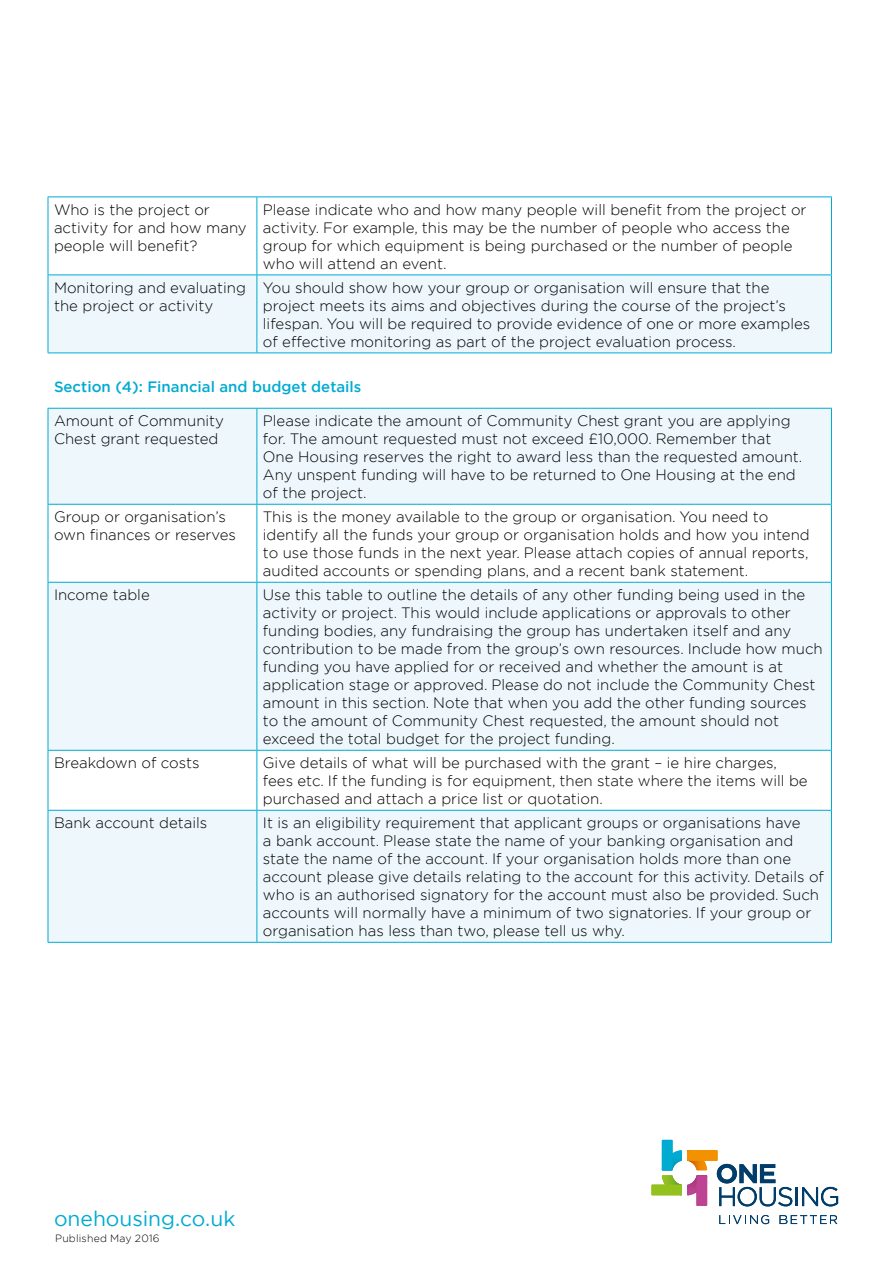
<style>
.page{position:relative;width:893px;height:1263px;background:#fff}
.page>*{position:absolute;margin:0;border:0;box-sizing:border-box;transform-origin:0 0}
.t1{font:21px "Gotham";color:#00abd2}
.t2{font:300 15px/18px "Gotham";color:#000}
.t3{font:500 15px "Gotham";color:#00abd2}
.t4{font:300 10.5px "Gotham";letter-spacing:.02em;color:#000}
</style>
<div class="page">
<svg style="left:49px;top:409px;width:782px;height:533px;fill:#eef8fc"></svg>
<hr style="left:48px;top:408px;width:209px;height:1px;background:#00abd2">
<hr style="left:48px;top:409px;width:1px;height:95px;background:#00abd2">
<hr style="left:257px;top:408px;width:575px;height:1px;background:#00abd2">
<hr style="left:256px;top:409px;width:1px;height:95px;background:#00abd2">
<hr style="left:831px;top:409px;width:1px;height:95px;background:#00abd2">
<hr style="left:48px;top:504px;width:209px;height:1px;background:#00abd2">
<hr style="left:48px;top:505px;width:1px;height:77px;background:#00abd2">
<hr style="left:257px;top:504px;width:575px;height:1px;background:#00abd2">
<hr style="left:256px;top:505px;width:1px;height:77px;background:#00abd2">
<hr style="left:831px;top:505px;width:1px;height:77px;background:#00abd2">
<hr style="left:48px;top:582px;width:209px;height:1px;background:#00abd2">
<hr style="left:48px;top:583px;width:1px;height:167px;background:#00abd2">
<hr style="left:257px;top:582px;width:575px;height:1px;background:#00abd2">
<hr style="left:256px;top:583px;width:1px;height:167px;background:#00abd2">
<hr style="left:831px;top:583px;width:1px;height:167px;background:#00abd2">
<hr style="left:48px;top:750px;width:209px;height:1px;background:#00abd2">
<hr style="left:48px;top:751px;width:1px;height:59px;background:#00abd2">
<hr style="left:257px;top:750px;width:575px;height:1px;background:#00abd2">
<hr style="left:256px;top:751px;width:1px;height:59px;background:#00abd2">
<hr style="left:831px;top:751px;width:1px;height:59px;background:#00abd2">
<hr style="left:48px;top:810px;width:209px;height:1px;background:#00abd2">
<hr style="left:48px;top:811px;width:1px;height:131px;background:#00abd2">
<hr style="left:257px;top:810px;width:575px;height:1px;background:#00abd2">
<hr style="left:256px;top:811px;width:1px;height:131px;background:#00abd2">
<hr style="left:831px;top:811px;width:1px;height:131px;background:#00abd2">
<hr style="left:48px;top:942px;width:209px;height:1px;background:#00abd2">
<hr style="left:257px;top:942px;width:575px;height:1px;background:#00abd2">
<svg style="left:719px;top:1215px;width:50px;height:9px"></svg>
<svg style="left:779px;top:1215px;width:58px;height:9px"></svg>
<svg style="left:717px;top:1164px;width:121px;height:42px"></svg>
<svg style="left:662px;top:1150px;width:45px;height:45px"></svg>
<div style="left:651px;top:1184px;width:31px;height:11px;background:#95c11f"></div>
<div style="left:696px;top:1175px;width:11px;height:31px;background:#bd4492"></div>
<div style="left:687px;top:1150px;width:31px;height:11px;background:#f39200"></div>
<div style="left:662px;top:1140px;width:11px;height:30px;background:#00abd2"></div>
<div style="left:49px;top:275px;width:782px;height:77px;background:#eef8fc"></div>
<hr style="left:48px;top:196px;width:209px;height:1px;background:#00abd2">
<hr style="left:48px;top:197px;width:1px;height:77px;background:#00abd2">
<hr style="left:257px;top:196px;width:575px;height:1px;background:#00abd2">
<hr style="left:256px;top:197px;width:1px;height:77px;background:#00abd2">
<hr style="left:831px;top:197px;width:1px;height:77px;background:#00abd2">
<hr style="left:48px;top:274px;width:209px;height:1px;background:#00abd2">
<hr style="left:48px;top:275px;width:1px;height:77px;background:#00abd2">
<hr style="left:257px;top:274px;width:575px;height:1px;background:#00abd2">
<hr style="left:256px;top:275px;width:1px;height:77px;background:#00abd2">
<hr style="left:831px;top:275px;width:1px;height:77px;background:#00abd2">
<hr style="left:48px;top:352px;width:209px;height:1px;background:#00abd2">
<hr style="left:257px;top:352px;width:575px;height:1px;background:#00abd2">
<p class="t2" style="left:54px;top:200px;width:194px">Who is the project or activity for and how many people will benefit?</p>
<p class="t2" style="left:263px;top:200px;width:545px">Please indicate who and how many people will benefit from the project or activity. For example, this may be the number of people who access the group for which equipment is being purchased or the number of people who will attend an event.</p>
<p class="t2" style="left:54px;top:278px;width:193px">Monitoring and evaluating the project or activity</p>
<p class="t2" style="left:263px;top:278px;width:549px">You should show how your group or organisation will ensure that the project meets its aims and objectives during the course of the project’s lifespan. You will be required to provide evidence of one or more examples of effective monitoring as part of the project evaluation process.</p>
<p class="t3" style="left:54px;top:377px;width:309px">Section (4): Financial and budget details</p>
<p class="t2" style="left:54px;top:411px;width:172px">Amount of Community<br>Chest grant requested</p>
<p class="t2" style="left:263px;top:411px;width:541px">Please indicate the amount of Community Chest grant you are applying for. The amount requested must not exceed £10,000. Remember that One Housing reserves the right to award less than the requested amount.<br>Any unspent funding will have to be returned to One Housing at the end of the project.</p>
<p class="t2" style="left:54px;top:507px;width:184px">Group or organisation’s own finances or reserves</p>
<p class="t2" style="left:263px;top:507px;width:548px">This is the money available to the group or organisation. You need to identify all the funds your group or organisation holds and how you intend to use those funds in the next year. Please attach copies of annual reports, audited accounts or spending plans, and a recent bank statement.</p>
<p class="t2" style="left:54px;top:585px;width:97px">Income table</p>
<p class="t2" style="left:263px;top:585px;width:561px">Use this table to outline the details of any other funding being used in the activity or project. This would include applications or approvals to other funding bodies, any fundraising the group has undertaken itself and any contribution to be made from the group’s own resources. Include how much funding you have applied for or received and whether the amount is at application stage or approved. Please do not include the Community Chest amount in this section. Note that when you add the other funding sources to the amount of Community Chest requested, the amount should not exceed the total budget for the project funding.</p>
<p class="t2" style="left:54px;top:753px;width:147px">Breakdown of costs</p>
<p class="t2" style="left:263px;top:753px;width:546px">Give details of what will be purchased with the grant – ie hire charges, fees etc. If the funding is for equipment, then state where the items will be purchased and attach a price list or quotation.</p>
<p class="t2" style="left:54px;top:813px;width:155px">Bank account details</p>
<p class="t2" style="left:263px;top:813px;width:563px">It is an eligibility requirement that applicant groups or organisations have<br>a bank account. Please state the name of your banking organisation and state the name of the account. If your organisation holds more than one account please give details relating to the account for this activity. Details of who is an authorised signatory for the account must also be provided. Such accounts will normally have a minimum of two signatories. If your group or organisation has less than two, please tell us why.</p>
<h1 class="t1" style="left:54px;top:1205px;width:183px">onehousing.co.uk</h1>
<p class="t4" style="left:55px;top:1231px;width:106px">Published May 2016</p>
</div>
